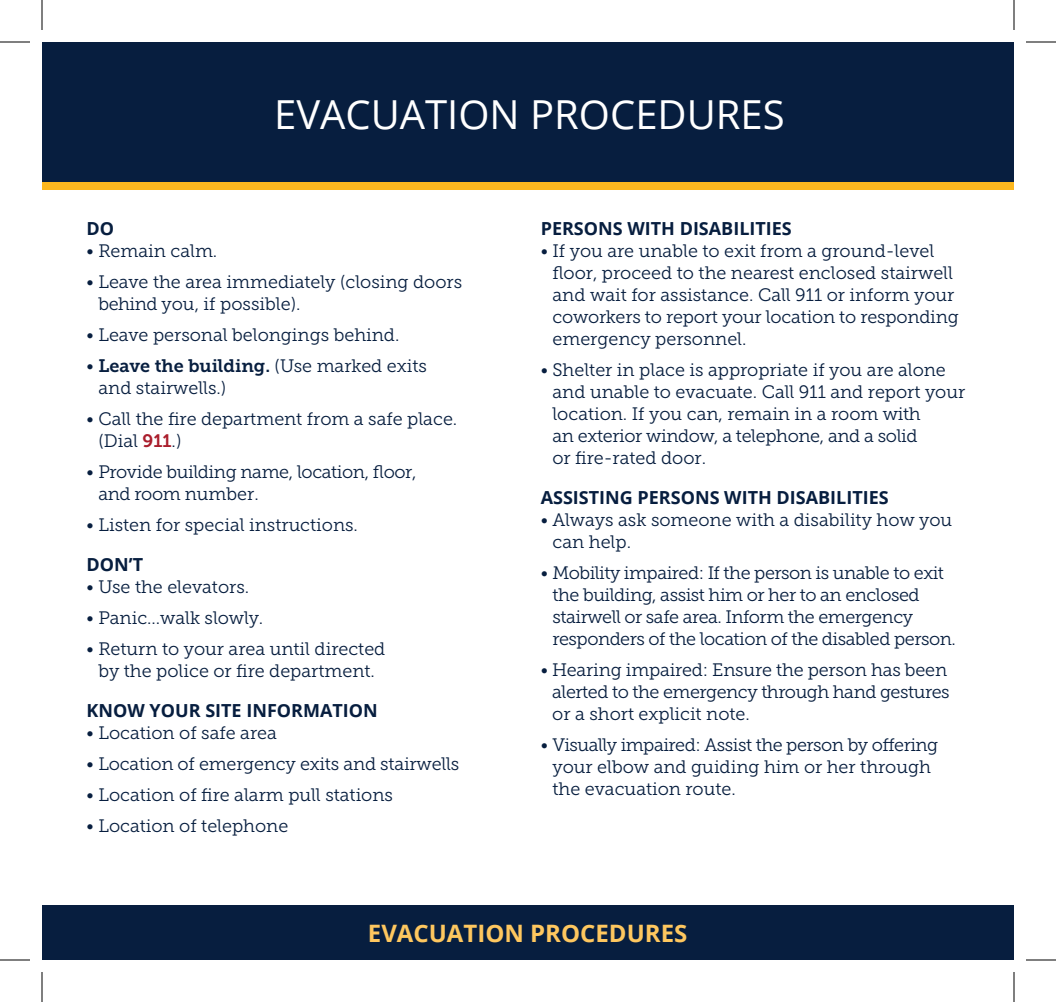
<style>
.page{position:relative;width:1056px;height:1002px;background:#fff}
.page>*{position:absolute;margin:0;border:0;box-sizing:border-box;transform-origin:0 0}
._1blue_heads{font:40px "Open Sans";color:#fff}
._1tab{font:700 24px "Open Sans";color:#fec75f}
._1body_copy{font:18px/22px "Museo Slab 300";letter-spacing:-.005em;color:#071e3f}
._1headline{font:18px/22px "Museo Slab 300";color:#071e3f}
._1body_copy-2{font:18px/22px "Museo Slab 300";letter-spacing:-.025em;color:#071e3f}
._1headline-2{font:700 18px "Open Sans";color:#071e3f}
.s1{font-family:"Museo Slab 700"}
.s2{font-family:"Museo Slab 700";color:#aa1e2d}
</style>
<div class="page">
<div style="left:42px;top:905px;width:972px;height:55px;background:#071e3f"></div>
<div style="left:42px;top:42px;width:972px;height:144px;background:#071e3f"></div>
<div style="left:42px;top:182px;width:972px;height:8px;background:#fcb71f"></div>
<hr style="left:0;top:42px;width:30px;height:1px;background:#000">
<hr style="left:1026px;top:42px;width:30px;height:1px;background:#000">
<hr style="left:0;top:960px;width:30px;height:1px;background:#000">
<hr style="left:1026px;top:960px;width:30px;height:1px;background:#000">
<hr style="left:42px;top:0;width:1px;height:30px;background:#000">
<hr style="left:42px;top:972px;width:1px;height:30px;background:#000">
<hr style="left:1014px;top:0;width:1px;height:30px;background:#000">
<hr style="left:1014px;top:972px;width:1px;height:30px;background:#000">
<p class="_1blue_heads" style="left:274px;top:87px;width:512px">EVACUATION PROCEDURES</p>
<p class="_1headline-2" style="left:87px;top:216px;width:29px">DO</p>
<p class="_1body_copy" style="left:87px;top:240px;width:132px">• Remain calm.</p>
<p class="_1body_copy" style="left:98px;top:271px;width:365px;text-indent:-12px">• Leave the area immediately (closing doors behind you, if possible).</p>
<p class="_1body_copy" style="left:87px;top:324px;width:314px">• Leave personal belongings behind.</p>
<p class="_1body_copy" style="left:98px;top:355px;width:330px;text-indent:-12px">• <span class="s1">Leave the building.</span> (Use marked exits and stairwells.)</p>
<p class="_1body_copy" style="left:98px;top:408px;width:360px;text-indent:-12px">• Call the fire department from a safe place. (Dial <span class="s2">911</span>.)</p>
<p class="_1body_copy" style="left:98px;top:461px;width:320px;text-indent:-12px">• Provide building name, location, floor, and room number.</p>
<p class="_1body_copy" style="left:87px;top:514px;width:273px">• Listen for special instructions.</p>
<p class="_1headline-2" style="left:87px;top:552px;width:58px">DON’T</p>
<p class="_1body_copy" style="left:87px;top:576px;width:164px">• Use the elevators.</p>
<p class="_1body_copy" style="left:87px;top:607px;width:178px">• Panic...walk slowly.</p>
<p class="_1body_copy" style="left:87px;top:638px;width:300px;text-align:center">• Return to your area until directed by the police or fire department.</p>
<p class="_1headline-2" style="left:87px;top:698px;width:293px">KNOW YOUR SITE INFORMATION</p>
<p class="_1body_copy" style="left:87px;top:722px;width:192px">• Location of safe area</p>
<p class="_1body_copy" style="left:87px;top:753px;width:374px">• Location of emergency exits and stairwells</p>
<p class="_1body_copy" style="left:87px;top:784px;width:308px">• Location of fire alarm pull stations</p>
<p class="_1body_copy" style="left:87px;top:815px;width:203px">• Location of telephone</p>
<p class="_1headline-2" style="left:541px;top:216px;width:253px">PERSONS WITH DISABILITIES</p>
<p class="_1headline" style="left:552px;top:240px;width:408px;text-indent:-12px">• If you are unable to exit from a ground-level floor, proceed to the nearest enclosed stairwell and wait for assistance. Call 911 or inform your coworkers to report your location to responding emergency personnel.</p>
<p class="_1headline" style="left:552px;top:359px;width:414px;text-indent:-12px">• Shelter in place is appropriate if you are alone and unable to evacuate. Call 911 and report your location. If you can, remain in a room with<br>an exterior window, a telephone, and a solid<br>or fire-rated door.</p>
<p class="_1headline-2" style="left:541px;top:485px;width:350px">ASSISTING PERSONS WITH DISABILITIES</p>
<p class="_1body_copy" style="left:552px;top:509px;width:401px;text-indent:-12px">• Always ask someone with a disability how you can help.</p>
<p class="_1body_copy-2" style="left:552px;top:562px;width:405px;text-indent:-12px">• Mobility impaired: If the person is unable to exit the building, assist him or her to an enclosed stairwell or safe area. Inform the emergency responders of the location of the disabled person.</p>
<p class="_1body_copy" style="left:552px;top:659px;width:399px;text-indent:-12px">• Hearing impaired: Ensure the person has been alerted to the emergency through hand gestures or a short explicit note.</p>
<p class="_1body_copy" style="left:552px;top:734px;width:387px;text-indent:-12px">• Visually impaired: Assist the person by offering your elbow and guiding him or her through the evacuation route.</p>
<p class="_1tab" style="left:368px;top:916px;width:321px">EVACUATION PROCEDURES</p>
</div>
